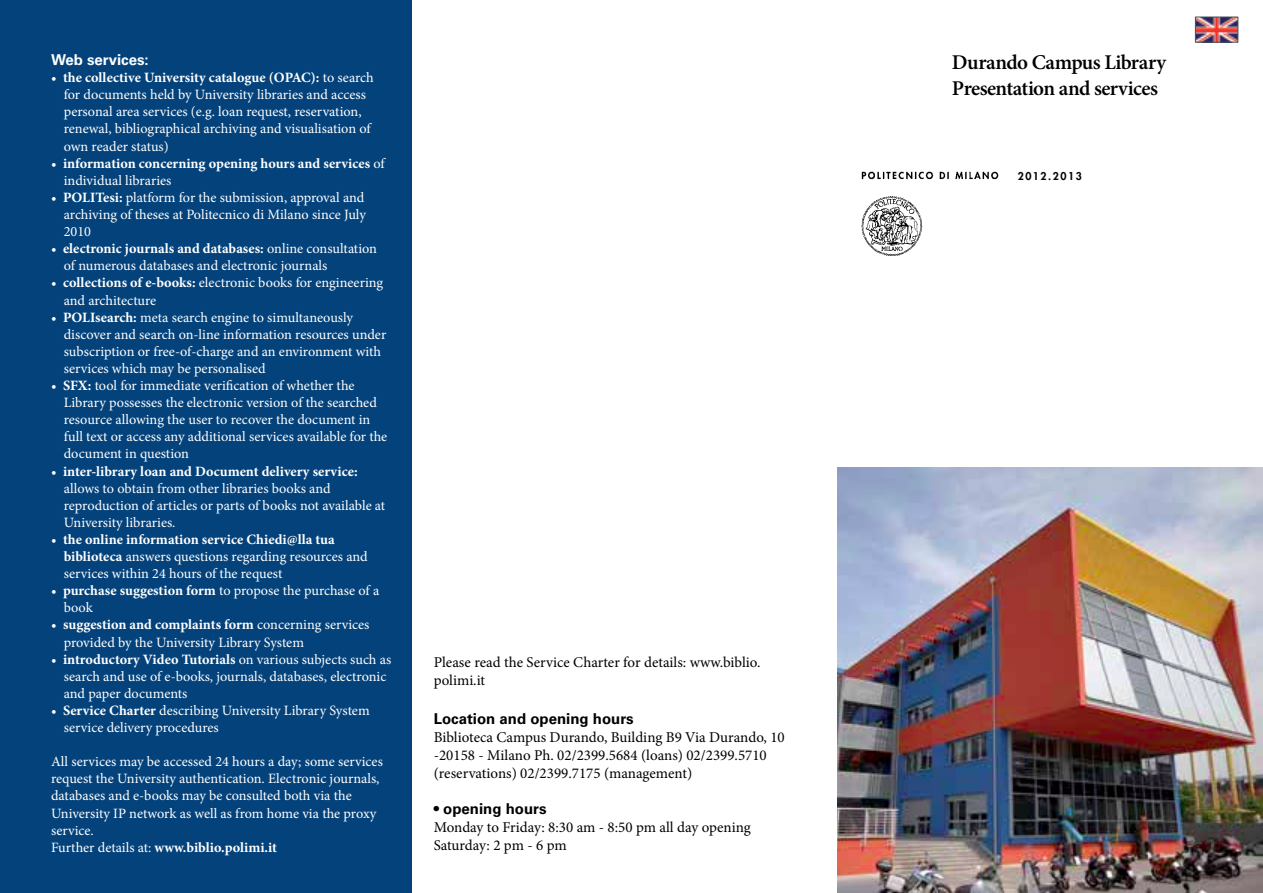
<style>
.page{position:relative;width:1263px;height:893px;background:#fff}
.page>*{position:absolute;margin:0;border:0;box-sizing:border-box;transform-origin:0 0}
.t1{font:600 21px/25.2px "Minion Pro";letter-spacing:-.025em;color:#000}
.t2{font:15px/18px "Minion Pro";color:#000}
.t3{font:700 15px "Univers LT Std";color:#000}
.t4{font:700 15px "Univers LT Std";color:#fff}
.t5{font:14.25px/17.1px "Minion Pro";color:#fff}
.t6{font:700 14.25px/17.1px "Minion Pro";color:#fff}
.t7{font:800 10.5px "Futura Std";letter-spacing:.15em;color:#000}
.s1{font-weight:700}
.s2{font-weight:400}
</style>
<div class="page">
<div style="left:0;top:0;width:412px;height:893px;background:#04427b"></div>
<img style="left:1197px;top:19px;width:39px;height:21px">
<div style="left:1195px;top:17px;width:43px;height:25px;border:1px solid #44555f"></div>
<img style="left:861px;top:171px;width:137px;height:85px">
<img style="left:838px;top:468px;width:425px;height:425px">
<p class="t4" style="left:51px;top:51px;width:99px">Web services:</p>
<p class="t5" style="left:64px;top:69px;width:312px;text-indent:-13px">• <span class="s1">the collective University catalogue (OPAC):</span> to search for documents held by University libraries and access personal area services (e.g. loan request, reservation, renewal, bibliographical archiving and visualisation of own reader status)</p>
<p class="t6" style="left:64px;top:154px;width:322px;text-indent:-13px"><span class="s2">•</span> information concerning opening hours and services <span class="s2">of individual libraries</span></p>
<p class="t5" style="left:64px;top:189px;width:304px;text-align:justify;text-indent:-13px">• <span class="s1">POLITesi:</span> platform for the submission, approval and archiving of theses at Politecnico di Milano since July 2010</p>
<p class="t5" style="left:64px;top:240px;width:315px;text-indent:-13px">• <span class="s1">electronic journals and databases:</span> online consultation of numerous databases and electronic journals</p>
<p class="t5" style="left:64px;top:274px;width:321px;text-indent:-13px">• <span class="s1">collections of e-books:</span> electronic books for engineering and architecture</p>
<p class="t5" style="left:64px;top:309px;width:324px;text-indent:-13px">• <span class="s1">POLIsearch:</span> meta search engine to simultaneously discover and search on-line information resources under subscription or free-of-charge and an environment with services which may be personalised</p>
<p class="t5" style="left:64px;top:377px;width:325px;text-indent:-13px">• <span class="s1">SFX:</span> tool for immediate verification of whether the Library possesses the electronic version of the searched resource allowing the user to recover the document in full text or access any additional services available for the document in question</p>
<p class="t5" style="left:64px;top:462px;width:323px;text-indent:-13px">• <span class="s1">inter-library loan and Document delivery service: </span>allows to obtain from other libraries books and reproduction of articles or parts of books not available at University libraries.</p>
<p class="t5" style="left:64px;top:531px;width:305px;text-indent:-13px">• <span class="s1">the online information service Chiedi@lla tua biblioteca</span> answers questions regarding resources and services within 24 hours of the request</p>
<p class="t5" style="left:64px;top:582px;width:317px;text-indent:-13px">• <span class="s1">purchase suggestion form</span> to propose the purchase of a book</p>
<p class="t5" style="left:64px;top:616px;width:307px;text-indent:-13px">• <span class="s1">suggestion and complaints form</span> concerning services provided by the University Library System</p>
<p class="t5" style="left:64px;top:651px;width:329px;text-indent:-13px">• <span class="s1">introductory Video Tutorials</span> on various subjects such as search and use of e-books, journals, databases, electronic and paper documents</p>
<p class="t5" style="left:64px;top:702px;width:307px;text-indent:-13px">• <span class="s1">Service Charter</span> describing University Library System service delivery procedures</p>
<p class="t5" style="left:51px;top:753px;width:333px">All services may be accessed 24 hours a day; some services request the University authentication. Electronic journals, databases and e-books may be consulted both via the University IP network as well as from home via the proxy service.<br>Further details at: <span class="s1">www.biblio.polimi.it</span></p>
<p class="t2" style="left:434px;top:653px;width:328px">Please read the Service Charter for details: www.biblio. polimi.it</p>
<p class="t3" style="left:434px;top:710px;width:202px">Location and opening hours</p>
<p class="t2" style="left:434px;top:728px;width:352px">Biblioteca Campus Durando, Building B9 Via Durando, 10 -20158 - Milano Ph. 02/2399.5684 (loans) 02/2399.5710 (reservations) 02/2399.7175 (management)</p>
<p class="t3" style="left:434px;top:800px;width:114px">• opening hours</p>
<p class="t2" style="left:434px;top:818px;width:319px">Monday to Friday: 8:30 am - 8:50 pm all day opening<br>Saturday: 2 pm - 6 pm</p>
<h1 class="t1" style="left:952px;top:50px;width:216px">Durando Campus Library<br>Presentation and services</h1>
<p class="t7" style="left:1018px;top:170px;width:66px">2012.2013</p>
</div>
